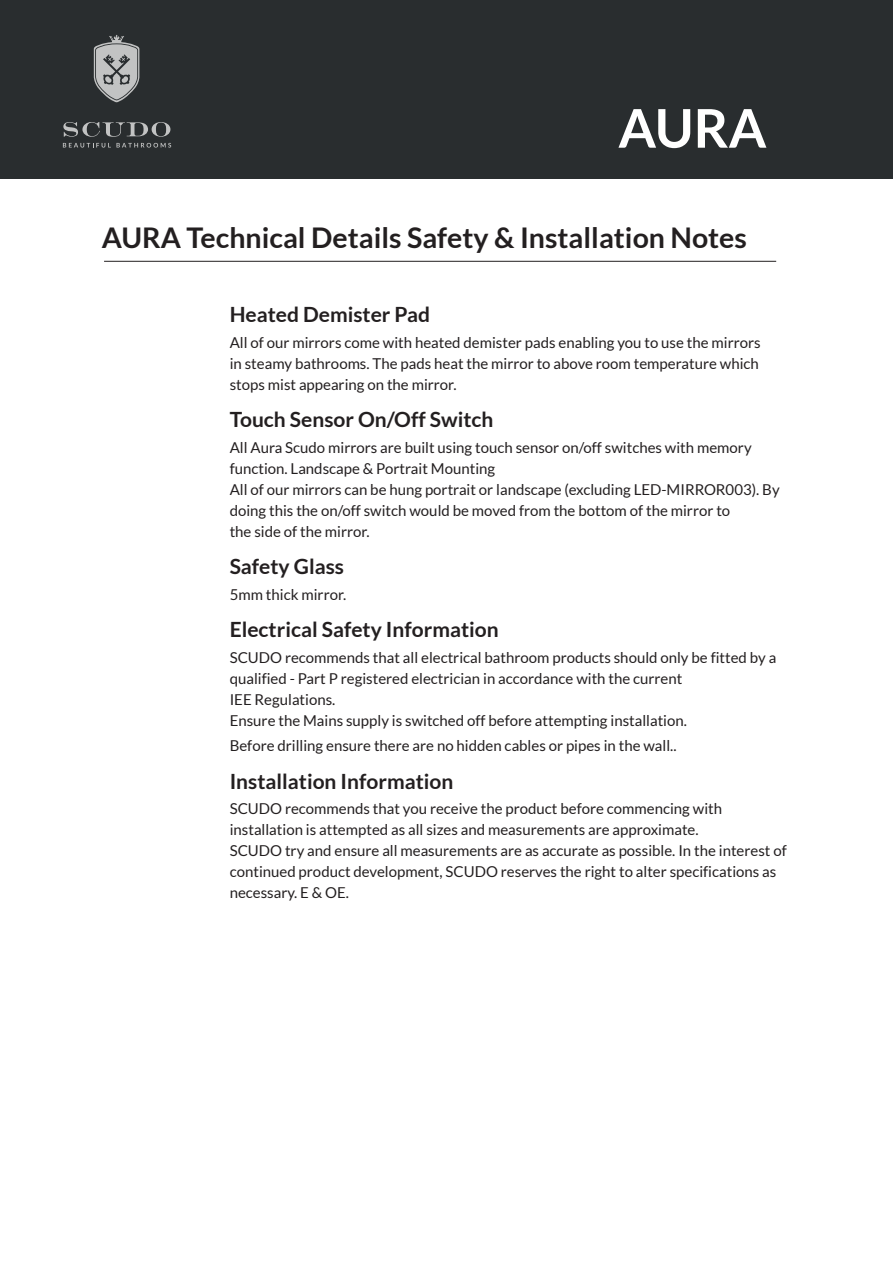
<style>
.page{position:relative;width:893px;height:1263px;background:#fff}
.page>*{position:absolute;margin:0;border:0;box-sizing:border-box;transform-origin:0 0}
.t1{font:700 53.4px "Lato";color:#fff}
.t2{font:700 28.5px "Lato";color:#231f20}
.t3{font:700 21px "Lato";color:#231f20}
.t4{font:15px/21px "Lato";color:#231f20}
</style>
<div class="page">
<div style="left:0;top:0;width:893px;height:178px;background:#292d2f"></div>
<hr style="left:104px;top:261px;width:672px;height:1px;background:#231f20">
<svg style="left:63px;top:143px;width:108px;height:5px"></svg>
<svg style="left:63px;top:122px;width:107px;height:15px"></svg>
<svg style="left:94px;top:35px;width:45px;height:67px"></svg>
<h1 class="t1" style="left:618px;top:98px;width:150px">AURA</h1>
<h2 class="t2" style="left:102px;top:221px;width:647px">AURA Technical Details Safety &amp; Installation Notes</h2>
<h3 class="t3" style="left:230px;top:303px;width:202px">Heated Demister Pad</h3>
<p class="t4" style="left:230px;top:332px;width:532px;text-align:justify">All of our mirrors come with heated demister pads enabling you to use the mirrors in steamy bathrooms. The pads heat the mirror to above room temperature which stops mist appearing on the mirror.</p>
<h3 class="t3" style="left:230px;top:408px;width:265px">Touch Sensor On/Off Switch</h3>
<p class="t4" style="left:230px;top:437px;width:551px">All Aura Scudo mirrors are built using touch sensor on/off switches with memory function. Landscape &amp; Portrait Mounting<br>All of our mirrors can be hung portrait or landscape (excluding LED-MIRROR003). By doing this the on/off switch would be moved from the bottom of the mirror to<br>the side of the mirror.</p>
<h3 class="t3" style="left:230px;top:555px;width:116px">Safety Glass</h3>
<p class="t4" style="left:230px;top:584px;width:118px">5mm thick mirror.</p>
<h3 class="t3" style="left:230px;top:618px;width:270px">Electrical Safety Information</h3>
<p class="t4" style="left:230px;top:647px;width:548px">SCUDO recommends that all electrical bathroom products should only be fitted by a qualified - Part P registered electrician in accordance with the current<br>IEE Regulations.<br>Ensure the Mains supply is switched off before attempting installation.</p>
<p class="t4" style="left:230px;top:735px;width:448px">Before drilling ensure there are no hidden cables or pipes in the wall..</p>
<h3 class="t3" style="left:230px;top:769px;width:225px">Installation Information</h3>
<p class="t4" style="left:230px;top:798px;width:559px">SCUDO recommends that you receive the product before commencing with installation is attempted as all sizes and measurements are approximate.<br>SCUDO try and ensure all measurements are as accurate as possible. In the interest of continued product development, SCUDO reserves the right to alter specifications as necessary. E &amp; OE.</p>
</div>
